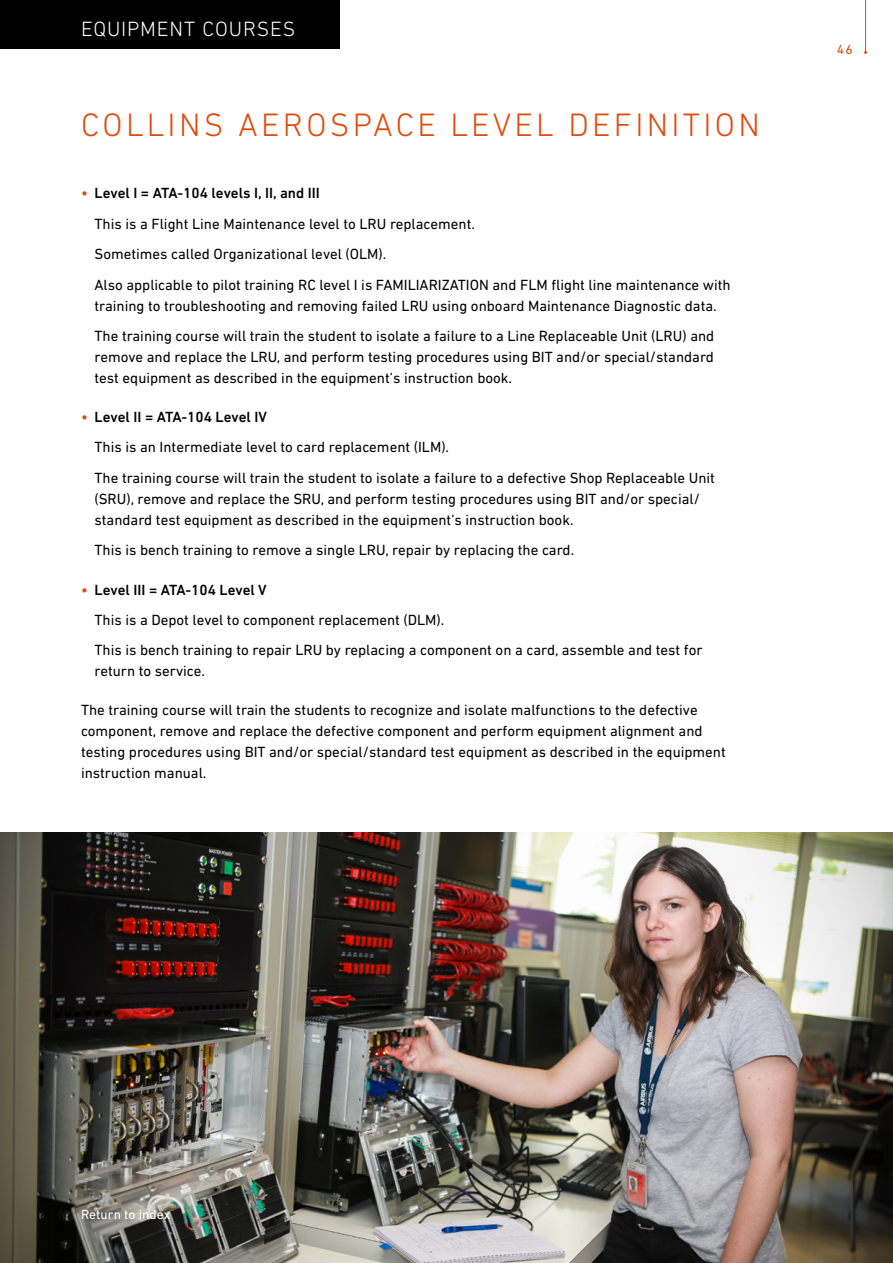
<style>
.page{position:relative;width:893px;height:1263px;background:#fff}
.page>*{position:absolute;margin:0;border:0;box-sizing:border-box;transform-origin:0 0}
.t1{font:300 33px "DIN Next LT Pro";letter-spacing:.1em;color:#e04b0d}
.t2{font:300 21px "DIN Next LT Pro";letter-spacing:.04em;color:#fff}
.t3{font:15px/21px "DIN Next LT Pro";color:#000}
.t4{font:13.5px "DIN Next LT Pro";letter-spacing:.005em;color:#fff}
.t5{font:13.5px "DIN Next Slab Pro";color:#e04b0d}
.s1{font-weight:500;color:#e04b0d}
.s2{font-weight:500}
</style>
<div class="page">
<div style="left:0;top:0;width:340px;height:49px;background:#000"></div>
<img style="left:0;top:832px;width:893px;height:431px">
<hr style="left:865px;top:0;width:1px;height:53px;background:#e04b0d">
<h2 class="t2" style="left:81px;top:17px;width:216px">EQUIPMENT COURSES</h2>
<h1 class="t1" style="left:81px;top:106px;width:680px">COLLINS AEROSPACE LEVEL DEFINITION</h1>
<p class="t3" style="left:94px;top:178px;width:638px;line-height:30.6px;text-indent:-13px"><span class="s1">•</span> <span class="s2">Level I = ATA-104 levels I, II, and III<br></span>This is a Flight Line Maintenance level to LRU replacement.<br>Sometimes called Organizational level (OLM).<br>Also applicable to pilot training RC level I is FAMILIARIZATION and FLM flight line maintenance with</p>
<p class="t3" style="left:94px;top:290px;width:622px;line-height:30.6px">training to troubleshooting and removing failed LRU using onboard Maintenance Diagnostic data.<br>The training course will train the student to isolate a failure to a Line Replaceable Unit (LRU) and</p>
<p class="t3" style="left:94px;top:347px;width:621px">remove and replace the LRU, and perform testing procedures using BIT and/or special/standard test equipment as described in the equipment’s instruction book.</p>
<p class="t3" style="left:94px;top:402px;width:622px;line-height:30.3px;text-indent:-14px"><span class="s1">•</span> <span class="s2">Level II = ATA-104 Level IV<br></span>This is an Intermediate level to card replacement (ILM).<br>The training course will train the student to isolate a failure to a defective Shop Replaceable Unit</p>
<p class="t3" style="left:94px;top:488px;width:607px">(SRU), remove and replace the SRU, and perform testing procedures using BIT and/or special/ standard test equipment as described in the equipment’s instruction book.</p>
<p class="t3" style="left:94px;top:540px;width:479px">This is bench training to remove a single LRU, repair by replacing the card.</p>
<p class="t3" style="left:94px;top:574px;width:610px;line-height:30.3px;text-indent:-14px"><span class="s1">•</span> <span class="s2">Level III = ATA-104 Level V<br></span>This is a Depot level to component replacement (DLM).<br>This is bench training to repair LRU by replacing a component on a card, assemble and test for</p>
<p class="t3" style="left:94px;top:660px;width:110px">return to service.</p>
<p class="t3" style="left:81px;top:699px;width:646px">The training course will train the students to recognize and isolate malfunctions to the defective component, remove and replace the defective component and perform equipment alignment and testing procedures using BIT and/or special/standard test equipment as described in the equipment instruction manual.</p>
<p class="t5" style="left:837px;top:42px;width:17px">46</p>
<p class="t4" style="left:81px;top:1207px;width:91px">Return to index</p>
</div>
